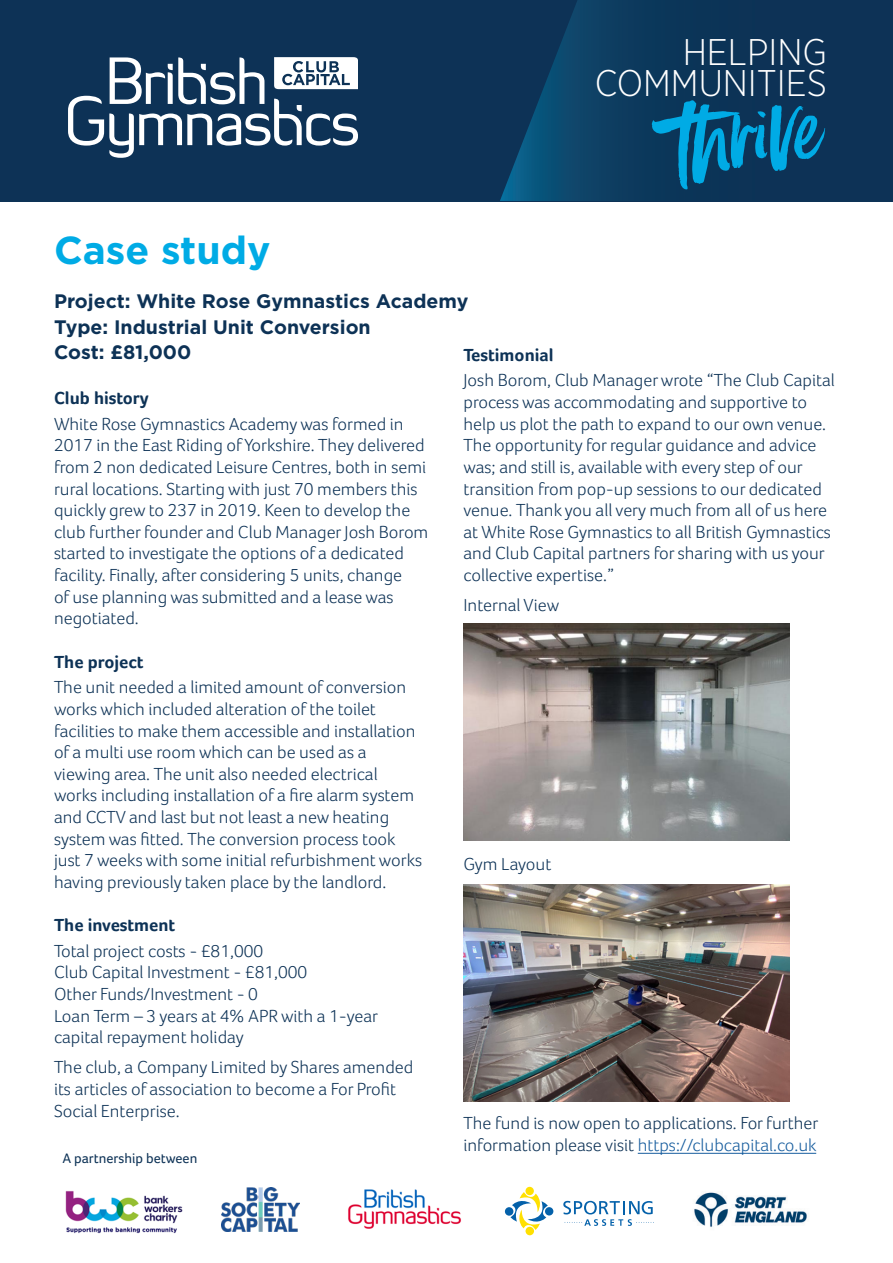
<style>
.page{position:relative;width:893px;height:1263px;background:#fff}
.page>*{position:absolute;margin:0;border:0;box-sizing:border-box;transform-origin:0 0}
.t1{font:124.65px "Insta Love Solid";color:#00abe5}
.t2{font:700 39px "Gotham";color:#00abe5}
.t3{font:300 37.05px/30.5px "Gotham Narrow";color:#fff;text-align:right}
.t4{font:700 19.5px "Gotham";color:#0d3256}
.t5{font:300 18px/21.6px "Foco";color:#0d3256}
.t6{font:700 18px "Foco";color:#0d3256}
.t7{font:14.25px "Foco";color:#0d3256}
.s1{color:#175d9e}
</style>
<div class="page">
<div style="left:0;top:0;width:893px;height:201px;background:#0d3256"></div>
<svg style="left:500px;top:0;width:118px;height:201px"></svg>
<svg style="left:68px;top:57px;width:290px;height:100px"></svg>
<img style="left:222px;top:1187px;width:78px;height:44px">
<img style="left:65px;top:1191px;width:118px;height:43px">
<div style="left:525px;top:1187px;width:9px;height:8px;background:#ffe001;border-radius:50%"></div>
<div style="left:525px;top:1227px;width:9px;height:8px;background:#ffe001;border-radius:50%"></div>
<div style="left:545px;top:1207px;width:8px;height:8px;background:#0461aa;border-radius:50%"></div>
<div style="left:505px;top:1207px;width:8px;height:9px;background:#0461aa;border-radius:50%"></div>
<svg style="left:510px;top:1192px;width:38px;height:38px"></svg>
<svg style="left:563px;top:1201px;width:91px;height:25px"></svg>
<img style="left:694px;top:1192px;width:113px;height:36px">
<img style="left:348px;top:1189px;width:113px;height:40px">
<hr style="left:638px;top:1153px;width:178px;height:1px;background:#175d9e">
<img style="left:463px;top:624px;width:326px;height:216px">
<img style="left:463px;top:885px;width:326px;height:217px">
<h3 class="t3" style="left:595px;top:36px;width:234px">HELPING<br>COMMUNITIES</h3>
<h1 class="t1" style="left:667px;top:82px;width:147px;rotate:-6deg">thrive</h1>
<p class="t2" style="left:54px;top:224px;width:218px">Case study</p>
<p class="t4" style="left:54px;top:288px;width:416px">Project: White Rose Gymnastics Academy</p>
<p class="t4" style="left:54px;top:314px;width:318px">Type: Industrial Unit Conversion</p>
<p class="t4" style="left:54px;top:339px;width:139px">Cost: £81,000</p>
<p class="t6" style="left:463px;top:344px;width:92px">Testimonial</p>
<p class="t5" style="left:463px;top:369px;width:373px">Josh Borom, Club Manager wrote “The Club Capital process was accommodating and supportive to help us plot the path to expand to our own venue.<br>The opportunity for regular guidance and advice was; and still is, available with every step of our transition from pop-up sessions to our dedicated venue. Thank you all very much from all of us here at White Rose Gymnastics to all British Gymnastics and Club Capital partners for sharing with us your collective expertise.”</p>
<p class="t5" style="left:463px;top:594px;width:97px">Internal View</p>
<p class="t6" style="left:54px;top:387px;width:96px">Club history</p>
<p class="t5" style="left:54px;top:413px;width:376px">White Rose Gymnastics Academy was formed in 2017 in the East Riding of Yorkshire. They delivered from 2 non dedicated Leisure Centres, both in semi rural locations. Starting with just 70 members this quickly grew to 237 in 2019. Keen to develop the club further founder and Club Manager Josh Borom started to investigate the options of a dedicated facility. Finally, after considering 5 units, change<br>of use planning was submitted and a lease was negotiated.</p>
<p class="t6" style="left:54px;top:651px;width:91px">The project</p>
<p class="t5" style="left:54px;top:676px;width:370px">The unit needed a limited amount of conversion works which included alteration of the toilet facilities to make them accessible and installation of a multi use room which can be used as a viewing area. The unit also needed electrical works including installation of a fire alarm system and CCTV and last but not least a new heating system was fitted. The conversion process took just 7 weeks with some initial refurbishment works having previously taken place by the landlord.</p>
<p class="t6" style="left:54px;top:914px;width:123px">The investment</p>
<p class="t5" style="left:54px;top:940px;width:211px">Total project costs - £81,000</p>
<p class="t5" style="left:54px;top:961px;width:255px">Club Capital Investment - £81,000</p>
<p class="t5" style="left:54px;top:983px;width:206px">Other Funds/Investment - 0</p>
<p class="t5" style="left:54px;top:1005px;width:326px">Loan Term – 3 years at 4% APR with a 1-year capital repayment holiday</p>
<p class="t5" style="left:54px;top:1056px;width:361px">The club, a Company Limited by Shares amended its articles of association to become a For Profit<br>Social Enterprise.</p>
<p class="t5" style="left:463px;top:853px;width:89px">Gym Layout</p>
<p class="t5" style="left:463px;top:1112px;width:356px">The fund is now open to applications. For further information please visit <span class="s1">https://clubcapital.co.uk</span></p>
<p class="t7" style="left:62px;top:1149px;width:137px">A partnership between</p>
</div>
